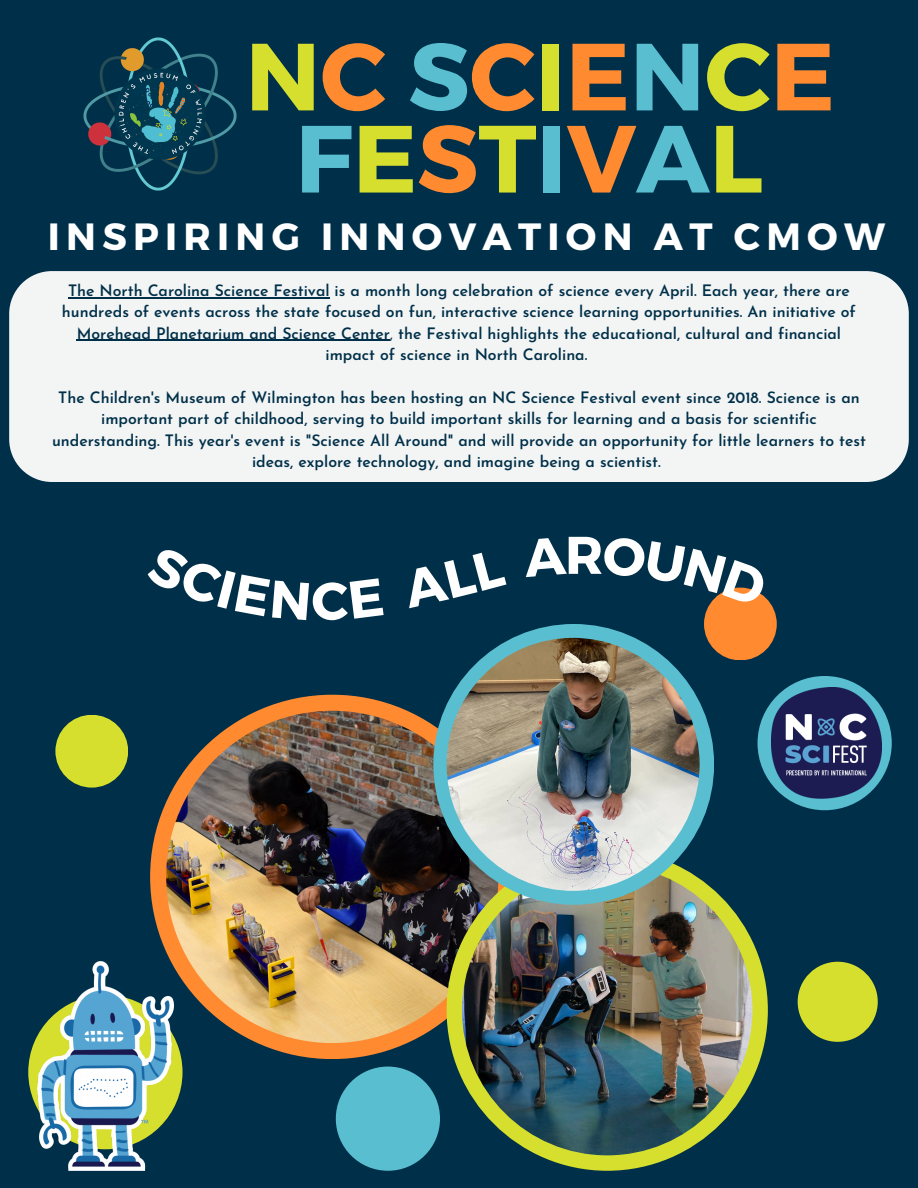
<style>
.page{position:relative;width:918px;height:1188px;background:#003049}
.page>*{position:absolute;margin:0;border:0;box-sizing:border-box;transform-origin:0 0}
.t1{font:700 95.25px/82.2px "Montserrat";color:#d6df2d;text-align:center}
.t2{font:700 52.95px "Montserrat";color:#fff}
.t3{font:700 37.95px "Montserrat";letter-spacing:.165em;color:#fff}
.t4{font:600 15.75px/21.3px "Josefin Sans";color:#003049;text-align:center}
.s1{color:#ff8a30}
.s2{color:#59bfd0}
.s3{font-weight:400}
</style>
<div class="page">
<div style="left:150px;top:695px;width:364px;height:364px;background:#ff8a30;border-radius:50%"></div>
<img style="left:166px;top:711px;width:332px;height:332px;border-radius:50%">
<div style="left:447px;top:850px;width:321px;height:321px;background:#d6df2d;border-radius:50%"></div>
<img style="left:462px;top:865px;width:290px;height:290px;border-radius:50%">
<div style="left:433px;top:624px;width:281px;height:281px;background:#59bfd0;border-radius:50%"></div>
<img style="left:447px;top:638px;width:253px;height:253px;border-radius:50%">
<div style="left:704px;top:588px;width:73px;height:72px;background:#ff8a30;border-radius:50%"></div>
<div style="left:336px;top:1067px;width:104px;height:104px;background:#59bfd0;border-radius:50%"></div>
<img style="left:83px;top:37px;width:154px;height:154px">
<div style="left:28px;top:995px;width:155px;height:154px;background:#d6df2d;border-radius:50%"></div>
<img style="left:37px;top:962px;width:136px;height:209px">
<div style="left:758px;top:676px;width:134px;height:134px;background:#59bfd0;border-radius:50%"></div>
<img style="left:771px;top:688px;width:110px;height:110px">
<div style="left:55px;top:715px;width:73px;height:73px;background:#d6df2d;border-radius:50%"></div>
<div style="left:798px;top:962px;width:80px;height:80px;background:#d6df2d;border-radius:50%"></div>
<div style="left:9px;top:271px;width:900px;height:211px;background:#f3f4f4"></div>
<hr style="left:68px;top:297px;width:262px;height:1px;background:#003049">
<hr style="left:77px;top:340px;width:313px;height:1px;background:#003049">
<svg style="left:708px;top:587px;width:60px;height:20px"></svg>
<h4 class="t1" style="left:246px;top:31px;width:591px">N<span class="s1">C</span> <span class="s2">S</span><span class="s1">C</span>I<span class="s1">E</span><span class="s2">N</span>C<span class="s1">E<br></span><span class="s2">F</span>E<span class="s1">S</span>T<span class="s2">I</span><span class="s1">V</span><span class="s2">A</span>L</h4>
<p class="t3" style="left:48px;top:212px;width:839px">INSPIRING INNOVATION AT CMOW</p>
<p class="t4" style="left:62px;top:281px;width:795px">The North Carolina Science Festival is a month long celebration of science every April. Each year, there are hundreds of events across the state focused on fun, interactive science learning opportunities. An initiative of Morehead Planetarium and Science Center<span class="s3">,</span> the Festival highlights the educational, cultural and financial impact of science in North Carolina.</p>
<p class="t4" style="left:52px;top:388px;width:815px">The Children's Museum of Wilmington has been hosting an NC Science Festival event since 2018. Science is an important part of childhood, serving to build important skills for learning and a basis for scientific understanding. This year's event is "Science All Around" and will provide an opportunity for little learners to test ideas, explore technology, and imagine being a scientist.</p>
<p class="t2" style="left:565px;top:521px;width:40px">R</p>
</div>
